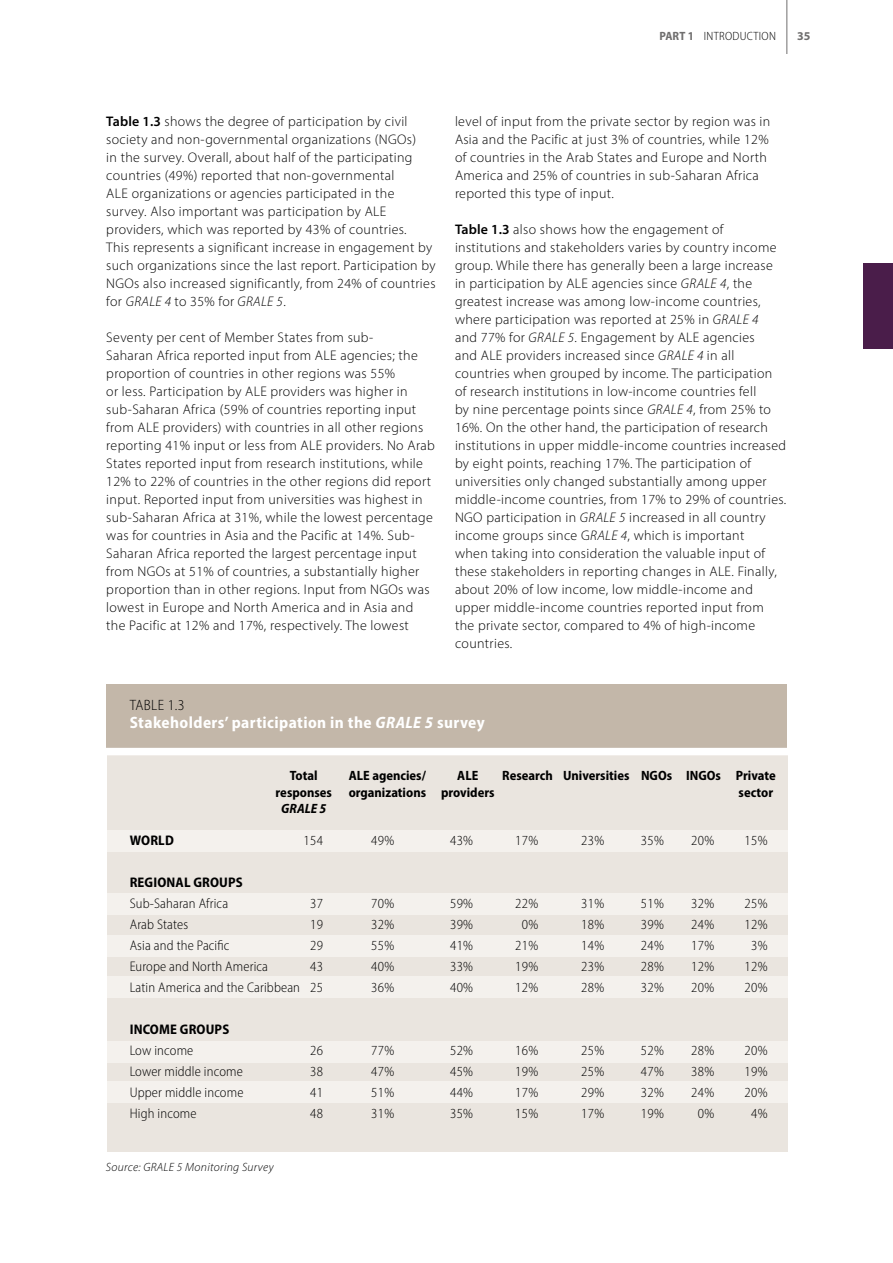
<style>
.page{position:relative;width:893px;height:1263px;background:#fff}
.page>*{position:absolute;margin:0;border:0;box-sizing:border-box;transform-origin:0 0}
.t1{font:700 semi-condensed 16.5px "Myriad Pro";letter-spacing:.025em;color:#fff}
.t2{font:300 semi-condensed 15px "Myriad Pro";letter-spacing:.025em;color:#000}
.t3{font:300 13.95px/18px "Myriad Pro";letter-spacing:.025em;color:#000}
.t4{font:300 semi-condensed 13.95px/21px "Myriad Pro";letter-spacing:.01em;color:#000;text-align:justify}
.t5{font:700 semi-condensed 13.95px "Myriad Pro";letter-spacing:.01em;color:#000}
.t6{font:700 semi-condensed 13.5px/16.2px "Myriad Pro";color:#000;text-align:center}
.t7{font:italic 700 semi-condensed 13.5px "Myriad Pro";color:#000}
.t8{font:italic 300 12px "Myriad Pro";letter-spacing:.025em;color:#000}
.t9{font:300 semi-condensed 12px "Myriad Pro";letter-spacing:.025em;color:#000}
.t10{font:700 12px "Myriad Pro";color:#706f6f}
.s1{font-weight:700;color:#706f6f}
.s2{font-weight:600}
.s3{font-style:italic}
</style>
<div class="page">
<div style="left:107px;top:754px;width:681px;height:398px;background:#eae5df"></div>
<div style="left:107px;top:830px;width:681px;height:21px;background:#f4f1ed"></div>
<div style="left:107px;top:893px;width:681px;height:21px;background:#f4f1ed"></div>
<div style="left:107px;top:935px;width:681px;height:22px;background:#f4f1ed"></div>
<div style="left:107px;top:976px;width:681px;height:21px;background:#f4f1ed"></div>
<div style="left:107px;top:1041px;width:681px;height:21px;background:#f4f1ed"></div>
<div style="left:107px;top:1081px;width:681px;height:21px;background:#f4f1ed"></div>
<hr style="left:787px;top:0;width:1px;height:54px;background:#706f6f">
<div style="left:106px;top:684px;width:681px;height:64px;background:#c3b7a9"></div>
<div style="left:95px;top:748px;width:713px;height:7px;background:#fff"></div>
<div style="left:863px;top:264px;width:30px;height:85px;background:#4a1d4a"></div>
<p class="t9" style="left:659px;top:29px;width:118px"><span class="s1">PART 1</span> INTRODUCTION</p>
<p class="t10" style="left:797px;top:28px;width:15px">35</p>
<p class="t3" style="left:106px;top:112px;width:331px"><span class="s2">Table 1.3</span> shows the degree of participation by civil society and non-governmental organizations (NGOs)<br>in the survey. Overall, about half of the participating countries (49%) reported that non-governmental<br>ALE organizations or agencies participated in the survey. Also important was participation by ALE providers, which was reported by 43% of countries.<br>This represents a significant increase in engagement by such organizations since the last report. Participation by NGOs also increased significantly, from 24% of countries for <span class="s3">GRALE 4</span> to 35% for <span class="s3">GRALE 5</span>.</p>
<p class="t3" style="left:106px;top:328px;width:330px">Seventy per cent of Member States from sub-<br>Saharan Africa reported input from ALE agencies; the proportion of countries in other regions was 55%<br>or less. Participation by ALE providers was higher in sub-Saharan Africa (59% of countries reporting input from ALE providers) with countries in all other regions reporting 41% input or less from ALE providers. No Arab States reported input from research institutions, while 12% to 22% of countries in the other regions did report input. Reported input from universities was highest in sub-Saharan Africa at 31%, while the lowest percentage was for countries in Asia and the Pacific at 14%. Sub-Saharan Africa reported the largest percentage input from NGOs at 51% of countries, a substantially higher proportion than in other regions. Input from NGOs was lowest in Europe and North America and in Asia and the Pacific at 12% and 17%, respectively. The lowest</p>
<p class="t3" style="left:455px;top:112px;width:317px">level of input from the private sector by region was in Asia and the Pacific at just 3% of countries, while 12% of countries in the Arab States and Europe and North America and 25% of countries in sub-Saharan Africa reported this type of input.</p>
<p class="t3" style="left:455px;top:220px;width:333px"><span class="s2">Table 1.3</span> also shows how the engagement of institutions and stakeholders varies by country income group. While there has generally been a large increase in participation by ALE agencies since <span class="s3">GRALE 4</span>, the greatest increase was among low-income countries, where participation was reported at 25% in <span class="s3">GRALE 4<br></span>and 77% for <span class="s3">GRALE 5</span>. Engagement by ALE agencies<br>and ALE providers increased since <span class="s3">GRALE 4</span> in all countries when grouped by income. The participation of research institutions in low-income countries fell<br>by nine percentage points since <span class="s3">GRALE 4</span>, from 25% to 16%. On the other hand, the participation of research institutions in upper middle-income countries increased by eight points, reaching 17%. The participation of universities only changed substantially among upper middle-income countries, from 17% to 29% of countries.<br>NGO participation in <span class="s3">GRALE 5</span> increased in all country income groups since G<span class="s3">RALE 4</span>, which is important<br>when taking into consideration the valuable input of these stakeholders in reporting changes in ALE. Finally, about 20% of low income, low middle-income and upper middle-income countries reported input from the private sector, compared to 4% of high-income countries.</p>
<p class="t2" style="left:130px;top:696px;width:56px">TABLE 1.3</p>
<p class="t1" style="left:130px;top:712px;width:357px">Stakeholders’ participation in the <span class="s3">GRALE 5</span> survey</p>
<p class="t6" style="left:276px;top:767px;width:58px">Total responses</p>
<p class="t7" style="left:281px;top:799px;width:47px">GRALE 5</p>
<p class="t4" style="left:304px;top:829px;width:21px">154</p>
<p class="t5" style="left:130px;top:831px;width:46px">WORLD</p>
<p class="t5" style="left:130px;top:873px;width:115px">REGIONAL GROUPS</p>
<p class="t4" style="left:130px;top:893px;width:172px;text-align:left">Sub-Saharan Africa<br>Arab States<br>Asia and the Pacific<br>Europe and North America<br>Latin America and the Caribbean</p>
<p class="t5" style="left:130px;top:1020px;width:101px">INCOME GROUPS</p>
<p class="t4" style="left:130px;top:1040px;width:115px;text-align:left">Low income<br>Lower middle income<br>Upper middle income<br>High income</p>
<p class="t4" style="left:310px;top:892px;width:14px">37<br>19<br>29<br>43<br>25</p>
<p class="t4" style="left:310px;top:1039px;width:14px">26<br>38<br>41<br>48</p>
<p class="t6" style="left:349px;top:767px;width:79px;text-align:left">ALE agencies/ organizations</p>
<p class="t4" style="left:371px;top:829px;width:25px">49%</p>
<p class="t6" style="left:441px;top:767px;width:55px">ALE providers</p>
<p class="t4" style="left:450px;top:829px;width:25px">43%</p>
<p class="t6" style="left:502px;top:767px;width:52px">Research</p>
<p class="t4" style="left:515px;top:829px;width:25px">17%</p>
<p class="t6" style="left:563px;top:767px;width:68px">Universities</p>
<p class="t4" style="left:581px;top:829px;width:25px">23%</p>
<p class="t6" style="left:641px;top:767px;width:33px">NGOs</p>
<p class="t4" style="left:641px;top:829px;width:25px">35%</p>
<p class="t6" style="left:686px;top:767px;width:36px">INGOs</p>
<p class="t4" style="left:691px;top:829px;width:25px">20%</p>
<p class="t4" style="left:371px;top:892px;width:25px">70% 32% 55% 40% 36%</p>
<p class="t4" style="left:450px;top:892px;width:25px">59% 39% 41% 33% 40%</p>
<p class="t4" style="left:515px;top:892px;width:25px;text-align:center">22%<br>0%<br>21%<br>19%<br>12%</p>
<p class="t4" style="left:581px;top:892px;width:25px">31% 18% 14% 23% 28%</p>
<p class="t4" style="left:641px;top:892px;width:25px">51% 39% 24% 28% 32%</p>
<p class="t4" style="left:691px;top:892px;width:25px">32% 24% 17% 12% 20%</p>
<p class="t4" style="left:371px;top:1039px;width:25px">77% 47% 51% 31%</p>
<p class="t4" style="left:450px;top:1039px;width:25px">52% 45% 44% 35%</p>
<p class="t4" style="left:515px;top:1039px;width:25px">16% 19% 17% 15%</p>
<p class="t4" style="left:581px;top:1039px;width:25px">25% 25% 29% 17%</p>
<p class="t4" style="left:641px;top:1039px;width:25px">52% 47% 32% 19%</p>
<p class="t4" style="left:691px;top:1039px;width:25px;text-align:center">28%<br>38%<br>24%<br>0%</p>
<p class="t6" style="left:736px;top:767px;width:41px;text-align:left">Private sector</p>
<p class="t4" style="left:744px;top:829px;width:25px">15%</p>
<p class="t4" style="left:744px;top:892px;width:25px;text-align:center">25%<br>12%<br>3%<br>12%<br>20%</p>
<p class="t4" style="left:744px;top:1039px;width:25px;text-align:center">20%<br>19%<br>20%<br>4%</p>
<p class="t8" style="left:106px;top:1159px;width:169px">Source: GRALE 5 Monitoring Survey</p>
</div>
